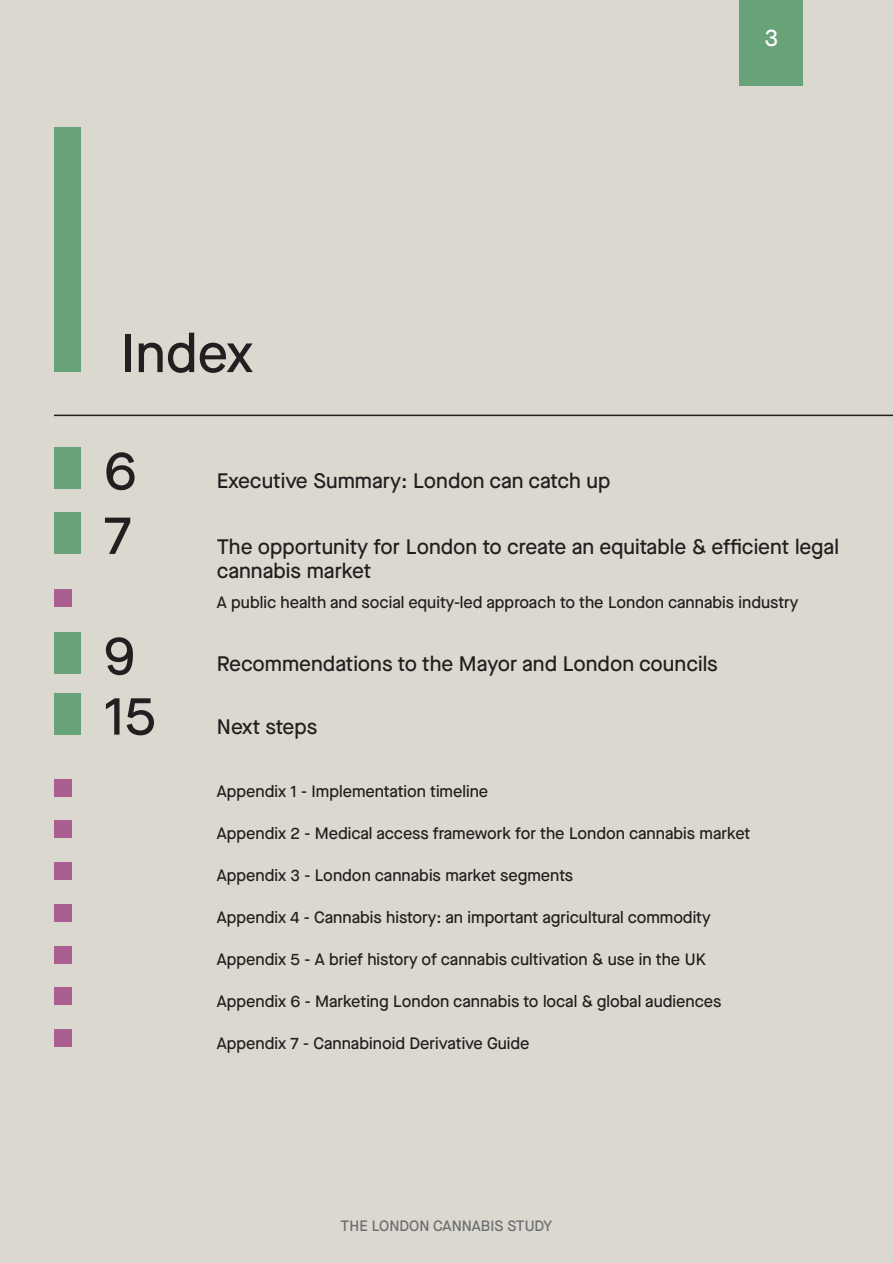
<style>
.page{position:relative;width:893px;height:1263px;background:#dbd9cf}
.page>*{position:absolute;margin:0;border:0;box-sizing:border-box;transform-origin:0 0}
.Section_title{font:500 54px "Maison Neue";color:#231f20}
.t1{font:500 24px "Maison Neue";color:#fff}
.body_copy{font:500 21px/24px "Maison Neue";color:#231f20}
.body_copy-2{font:500 16.5px "Maison Neue";color:#231f20}
.t2{font:500 15px "Maison Neue";color:#6c6d70}
</style>
<div class="page">
<div style="left:739px;top:0;width:64px;height:86px;background:#67a279"></div>
<hr style="left:54px;top:415px;width:839px;height:1px;background:#231f20">
<div style="left:54px;top:128px;width:27px;height:244px;background:#67a279"></div>
<div style="left:54px;top:448px;width:27px;height:41px;background:#67a279"></div>
<div style="left:54px;top:512px;width:27px;height:42px;background:#67a279"></div>
<div style="left:54px;top:632px;width:27px;height:42px;background:#67a279"></div>
<div style="left:54px;top:589px;width:17px;height:18px;background:#ab5f90"></div>
<div style="left:54px;top:779px;width:17px;height:17px;background:#ab5f90"></div>
<div style="left:54px;top:821px;width:17px;height:17px;background:#ab5f90"></div>
<div style="left:54px;top:693px;width:27px;height:42px;background:#67a279"></div>
<div style="left:54px;top:862px;width:17px;height:18px;background:#ab5f90"></div>
<div style="left:54px;top:904px;width:17px;height:17px;background:#ab5f90"></div>
<div style="left:54px;top:946px;width:17px;height:17px;background:#ab5f90"></div>
<div style="left:54px;top:988px;width:17px;height:17px;background:#ab5f90"></div>
<div style="left:54px;top:1030px;width:17px;height:17px;background:#ab5f90"></div>
<p class="Section_title" style="left:121px;top:316px;width:133px">Index</p>
<h2 class="t1" style="left:764px;top:21px;width:15px">3</h2>
<p class="Section_title" style="left:104px;top:434px;width:34px">6</p>
<p class="Section_title" style="left:104px;top:498px;width:29px">7</p>
<p class="Section_title" style="left:104px;top:619px;width:32px">9</p>
<p class="Section_title" style="left:104px;top:679px;width:53px">15</p>
<p class="body_copy" style="left:217px;top:468px;width:395px">Executive Summary: London can catch up</p>
<p class="body_copy" style="left:217px;top:534px;width:624px">The opportunity for London to create an equitable &amp; efficient legal cannabis market</p>
<p class="body_copy-2" style="left:217px;top:591px;width:583px">A public health and social equity-led approach to the London cannabis industry</p>
<p class="body_copy" style="left:217px;top:651px;width:503px">Recommendations to the Mayor and London councils</p>
<p class="body_copy" style="left:217px;top:714px;width:102px">Next steps</p>
<p class="body_copy-2" style="left:217px;top:780px;width:273px">Appendix 1 - Implementation timeline</p>
<p class="body_copy-2" style="left:217px;top:822px;width:535px">Appendix 2 - Medical access framework for the London cannabis market</p>
<p class="body_copy-2" style="left:217px;top:864px;width:358px">Appendix 3 - London cannabis market segments</p>
<p class="body_copy-2" style="left:217px;top:906px;width:495px">Appendix 4 - Cannabis history: an important agricultural commodity</p>
<p class="body_copy-2" style="left:217px;top:948px;width:490px">Appendix 5 - A brief history of cannabis cultivation &amp; use in the UK</p>
<p class="body_copy-2" style="left:217px;top:990px;width:506px">Appendix 6 - Marketing London cannabis to local &amp; global audiences</p>
<p class="body_copy-2" style="left:217px;top:1032px;width:314px">Appendix 7 - Cannabinoid Derivative Guide</p>
<p class="t2" style="left:341px;top:1216px;width:213px">THE LONDON CANNABIS STUDY</p>
</div>
